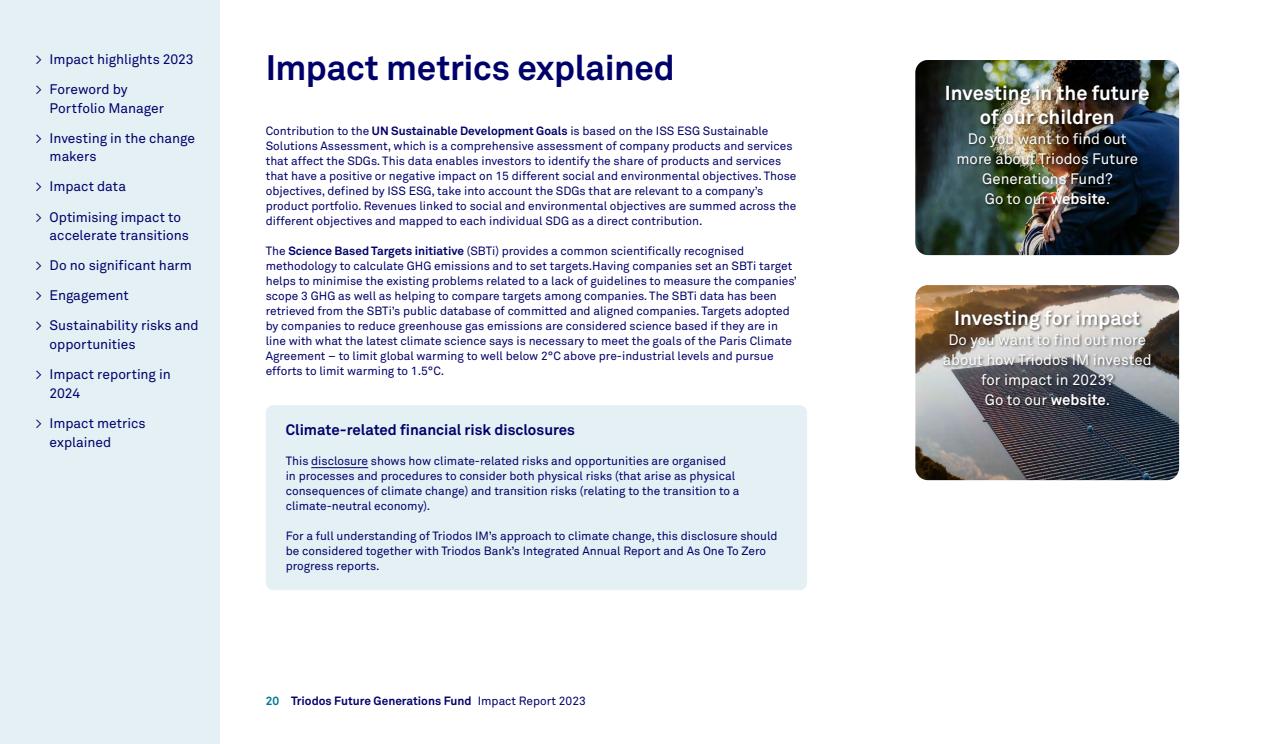
<style>
.page{position:relative;width:1265px;height:744px;background:#fff}
.page>*{position:absolute;margin:0;border:0;box-sizing:border-box;transform-origin:0 0}
.t1{font:700 35px "Akkurat Pro";letter-spacing:-.01em;color:#00006b}
.t2{font:700 20px/23.8px "Akkurat Pro";color:#fff;text-align:center}
.t3{font:15px/20px "Akkurat Pro";color:#fff;text-align:center}
.t4{font:700 15px "Akkurat Pro";color:#00006b}
.t5{font:13.75px/30px "Akkurat Pro";letter-spacing:-.005em;color:#00006b}
.t6{font:11.88px/15px "Akkurat Pro";color:#00006b}
.t7{font:700 11.88px "Akkurat Pro";color:#00006b}
.s1{font-weight:700}
.s2{color:#007997}
.s3{font-weight:400}
</style>
<div class="page">
<div style="left:0;top:0;width:220px;height:744px;background:#e5f0f4"></div>
<img style="left:915px;top:60px;width:264px;height:195px">
<div style="left:946px;top:84px;width:207px;height:123px;background:#000;opacity:.6"></div>
<img style="left:915px;top:285px;width:264px;height:195px">
<div style="left:942px;top:309px;width:211px;height:100px;background:#000;opacity:.6"></div>
<div style="left:266px;top:405px;width:541px;height:185px;background:#e5f0f4;border-radius:8px"></div>
<hr style="left:311px;top:467px;width:57px;height:1px;background:#00006b">
<p class="t5" style="left:35px;top:44px;width:160px">&gt; Impact highlights 2023 &gt; Foreword by</p>
<p class="t5" style="left:35px;top:93px;width:161px;text-indent:14px">Portfolio Manager<br>&gt; Investing in the change</p>
<p class="t5" style="left:35px;top:142px;width:147px;text-indent:14px">makers<br>&gt; Impact data<br>&gt; Optimising impact to</p>
<p class="t5" style="left:35px;top:220px;width:165px;text-indent:14px">accelerate transitions &gt; Do no significant harm &gt; Engagement<br>&gt; Sustainability risks and</p>
<p class="t5" style="left:35px;top:329px;width:137px;text-indent:14px">opportunities<br>&gt; Impact reporting in</p>
<p class="t5" style="left:35px;top:378px;width:112px;text-indent:14px">2024<br>&gt; Impact metrics</p>
<p class="t5" style="left:50px;top:427px;width:63px">explained</p>
<h1 class="t1" style="left:266px;top:46px;width:411px">Impact metrics explained</h1>
<p class="t6" style="left:266px;top:123px;width:532px">Contribution to the <span class="s1">UN Sustainable Development Goals</span> is based on the ISS ESG Sustainable Solutions Assessment, which is a comprehensive assessment of company products and services that affect the SDGs. This data enables investors to identify the share of products and services that have a positive or negative impact on 15 different social and environmental objectives. Those objectives, defined by ISS ESG, take into account the SDGs that are relevant to a company’s product portfolio. Revenues linked to social and environmental objectives are summed across the different objectives and mapped to each individual SDG as a direct contribution.</p>
<p class="t6" style="left:266px;top:243px;width:533px">The <span class="s1">Science Based Targets initiative</span> (SBTi) provides a common scientifically recognised methodology to calculate GHG emissions and to set targets.Having companies set an SBTi target helps to minimise the existing problems related to a lack of guidelines to measure the companies’ scope 3 GHG as well as helping to compare targets among companies. The SBTi data has been retrieved from the SBTi’s public database of committed and aligned companies. Targets adopted by companies to reduce greenhouse gas emissions are considered science based if they are in line with what the latest climate science says is necessary to meet the goals of the Paris Climate Agreement – to limit global warming to well below 2°C above pre-industrial levels and pursue efforts to limit warming to 1.5°C.</p>
<p class="t4" style="left:286px;top:420px;width:291px">Climate-related financial risk disclosures</p>
<p class="t6" style="left:286px;top:453px;width:455px">This disclosure shows how climate-related risks and opportunities are organised<br>in processes and procedures to consider both physical risks (that arise as physical consequences of climate change) and transition risks (relating to the transition to a climate-neutral economy).</p>
<p class="t6" style="left:286px;top:528px;width:493px">For a full understanding of Triodos IM’s approach to climate change, this disclosure should be considered together with Triodos Bank’s Integrated Annual Report and As One To Zero progress reports.</p>
<p class="t7" style="left:266px;top:693px;width:322px"><span class="s2">20</span> Triodos Future Generations Fund <span class="s3">Impact Report 2023</span></p>
<h2 class="t2" style="left:945px;top:81px;width:206px">Investing in the future of our children</h2>
<p class="t3" style="left:956px;top:129px;width:183px">Do you want to find out more about Triodos Future<br>Generations Fund?<br>Go to our <span class="s1">website</span>.</p>
<h2 class="t2" style="left:954px;top:306px;width:187px">Investing for impact</h2>
<p class="t3" style="left:943px;top:330px;width:210px">Do you want to find out more about how Triodos IM invested for impact in 2023?<br>Go to our <span class="s1">website</span>.</p>
</div>
